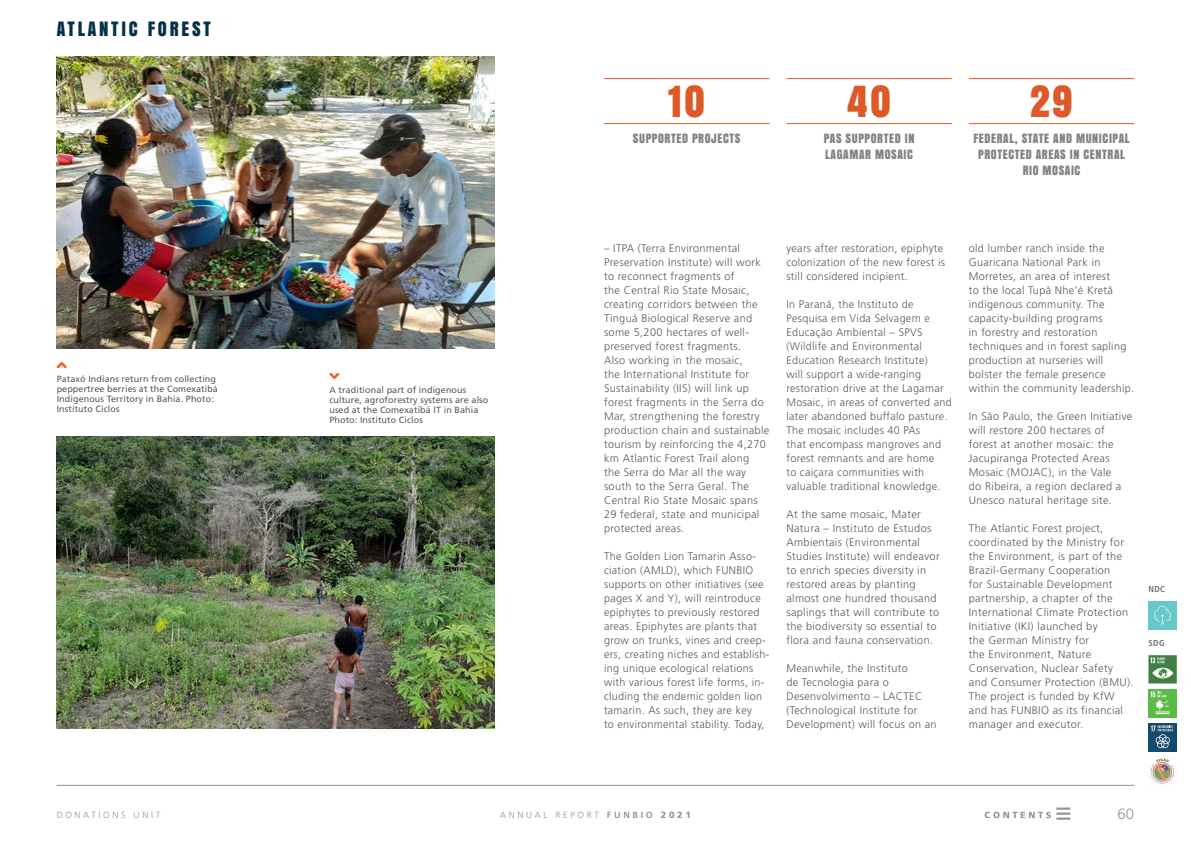
<style>
.page{position:relative;width:1191px;height:842px;background:#fff}
.page>*{position:absolute;margin:0;border:0;box-sizing:border-box;transform-origin:0 0}
.t1{font:40px "Anton";color:#dd5928}
.t2{font:18.5px "Anton";letter-spacing:.15em;color:#053046}
.t3{font:16px "Font Awesome 5 Free Solid";color:#f15a22}
.t4{font:300 15px "Frutiger LT Std";color:#939598}
.t5{font:12px/16px "Anton";letter-spacing:.05em;color:#808285}
.t6{font:300 11px/14px "Frutiger LT Std";letter-spacing:.03em;color:#58595b}
.t7{font:9px/10px "Frutiger LT Std";letter-spacing:.01em;color:#58595b}
.t8{font:300 9px "Frutiger LT Std";letter-spacing:.3em;color:#939598}
.t9{font:700 condensed 8.6px "Frutiger LT Std";letter-spacing:.05em;color:#6d6e71}
.s1{font-weight:700}
.s2{font-weight:900}
</style>
<div class="page">
<hr style="left:57px;top:785px;width:1077px;height:1px;background:#939598">
<svg style="left:1056px;top:807px;width:14px;height:13px"></svg>
<svg style="left:984px;top:812px;width:66px;height:6px"></svg>
<div style="left:1148px;top:601px;width:28px;height:29px;background:#66c9c9"></div>
<svg style="left:1154px;top:605px;width:17px;height:21px"></svg>
<img style="left:1148px;top:757px;width:27px;height:29px">
<img style="left:57px;top:437px;width:438px;height:292px">
<img style="left:57px;top:57px;width:438px;height:292px">
<hr style="left:604px;top:78px;width:165px;height:1px;background:#dd5928">
<hr style="left:604px;top:123px;width:165px;height:1px;background:#dd5928">
<hr style="left:786px;top:78px;width:165px;height:1px;background:#dd5928">
<hr style="left:786px;top:123px;width:165px;height:1px;background:#dd5928">
<hr style="left:969px;top:78px;width:165px;height:1px;background:#dd5928">
<hr style="left:969px;top:123px;width:165px;height:1px;background:#dd5928">
<div style="left:1148px;top:655px;width:28px;height:28px;background:#408045"></div>
<svg style="left:1150px;top:657px;width:23px;height:21px"></svg>
<div style="left:1148px;top:723px;width:28px;height:28px;background:#144a6c"></div>
<svg style="left:1151px;top:725px;width:22px;height:23px"></svg>
<div style="left:1148px;top:689px;width:28px;height:28px;background:#5cba47"></div>
<svg style="left:1150px;top:691px;width:19px;height:23px"></svg>
<h2 class="t2" style="left:57px;top:14px;width:156px">ATLANTIC FOREST</h2>
<h3 class="t3" style="left:57px;top:357px;width:11px">■●◆</h3>
<p class="t7" style="left:57px;top:374px;width:163px">Pataxó Indians return from collecting peppertree berries at the Comexatibá Indigenous Territory in Bahia. Photo:<br>Instituto Ciclos</p>
<h3 class="t3" style="left:329px;top:368px;width:11px">■●□■</h3>
<p class="t7" style="left:329px;top:385px;width:160px">A traditional part of indigenous culture, agroforestry systems are also used at the Comexatibá IT in Bahia<br>Photo: Instituto Ciclos</p>
<h1 class="t1" style="left:668px;top:70px;width:38px">10</h1>
<p class="t5" style="left:633px;top:130px;width:109px">SUPPORTED PROJECTS</p>
<h1 class="t1" style="left:847px;top:70px;width:45px">40</h1>
<p class="t5" style="left:824px;top:130px;width:92px">PAS SUPPORTED IN<br>LAGAMAR MOSAIC</p>
<h1 class="t1" style="left:1030px;top:70px;width:44px">29</h1>
<p class="t5" style="left:973px;top:130px;width:158px;text-align:center">FEDERAL, STATE AND MUNICIPAL<br>PROTECTED AREAS IN CENTRAL<br>RIO MOSAIC</p>
<p class="t6" style="left:604px;top:241px;width:167px">– ITPA (Terra Environmental<br>Preservation Institute) will work to reconnect fragments of<br>the Central Rio State Mosaic, creating corridors between the<br>Tinguá Biological Reserve and some 5,200 hectares of well&shy;preserved forest fragments.<br>Also working in the mosaic,<br>the International Institute for<br>Sustainability (IIS) will link up forest fragments in the Serra do<br>Mar, strengthening the forestry production chain and sustainable tourism by reinforcing the 4,270 km Atlantic Forest Trail along<br>the Serra do Mar all the way south to the Serra Geral. The<br>Central Rio State Mosaic spans<br>29 federal, state and municipal protected areas.</p>
<p class="t6" style="left:604px;top:549px;width:167px">The Golden Lion Tamarin Asso&shy;ciation (AMLD), which FUNBIO supports on other initiatives (see pages X and Y), will reintroduce epiphytes to previously restored areas. Epiphytes are plants that grow on trunks, vines and creep&shy;ers, creating niches and establish&shy;ing unique ecological relations with various forest life forms, in&shy;cluding the endemic golden lion tamarin. As such, they are key<br>to environmental stability. Today,</p>
<p class="t6" style="left:786px;top:241px;width:160px">years after restoration, epiphyte colonization of the new forest is still considered incipient.</p>
<p class="t6" style="left:786px;top:297px;width:167px">In Paraná, the Instituto de<br>Pesquisa em Vida Selvagem e<br>Educação Ambiental – SPVS (Wildlife and Environmental<br>Education Research Institute)<br>will support a wide-ranging restoration drive at the Lagamar<br>Mosaic, in areas of converted and later abandoned buffalo pasture.<br>The mosaic includes 40 PAs<br>that encompass mangroves and forest remnants and are home<br>to caiçara communities with valuable traditional knowledge.</p>
<p class="t6" style="left:786px;top:507px;width:155px">At the same mosaic, Mater<br>Natura – Instituto de Estudos<br>Ambientais (Environmental<br>Studies Institute) will endeavor to enrich species diversity in restored areas by planting almost one hundred thousand saplings that will contribute to the biodiversity so essential to flora and fauna conservation.</p>
<p class="t6" style="left:786px;top:661px;width:152px">Meanwhile, the Instituto<br>de Tecnologia para o<br>Desenvolvimento – LACTEC (Technological Institute for<br>Development) will focus on an</p>
<p class="t6" style="left:969px;top:241px;width:167px">old lumber ranch inside the<br>Guaricana National Park in<br>Morretes, an area of interest<br>to the local Tupã Nhe’é Kretã indigenous community. The capacity-building programs<br>in forestry and restoration techniques and in forest sapling production at nurseries will bolster the female presence within the community leadership.</p>
<p class="t6" style="left:969px;top:409px;width:165px">In São Paulo, the Green Initiative will restore 200 hectares of forest at another mosaic: the<br>Jacupiranga Protected Areas<br>Mosaic (MOJAC), in the Vale<br>do Ribeira, a region declared a<br>Unesco natural heritage site.</p>
<p class="t6" style="left:969px;top:521px;width:166px">The Atlantic Forest project, coordinated by the Ministry for the Environment, is part of the<br>Brazil-Germany Cooperation<br>for Sustainable Development partnership, a chapter of the<br>International Climate Protection<br>Initiative (IKI) launched by<br>the German Ministry for<br>the Environment, Nature<br>Conservation, Nuclear Safety and Consumer Protection (BMU).<br>The project is funded by KfW and has FUNBIO as its financial manager and executor.</p>
<p class="t9" style="left:1148px;top:584px;width:18px">NDC</p>
<p class="t9" style="left:1148px;top:637px;width:18px">SDG</p>
<p class="t8" style="left:57px;top:810px;width:105px">DONATIONS UNIT</p>
<p class="t8" style="left:500px;top:810px;width:192px">ANNUAL REPORT <span class="s1">FUNBIO</span> <span class="s2">2021</span></p>
<h3 class="t4" style="left:1117px;top:805px;width:18px">60</h3>
</div>
